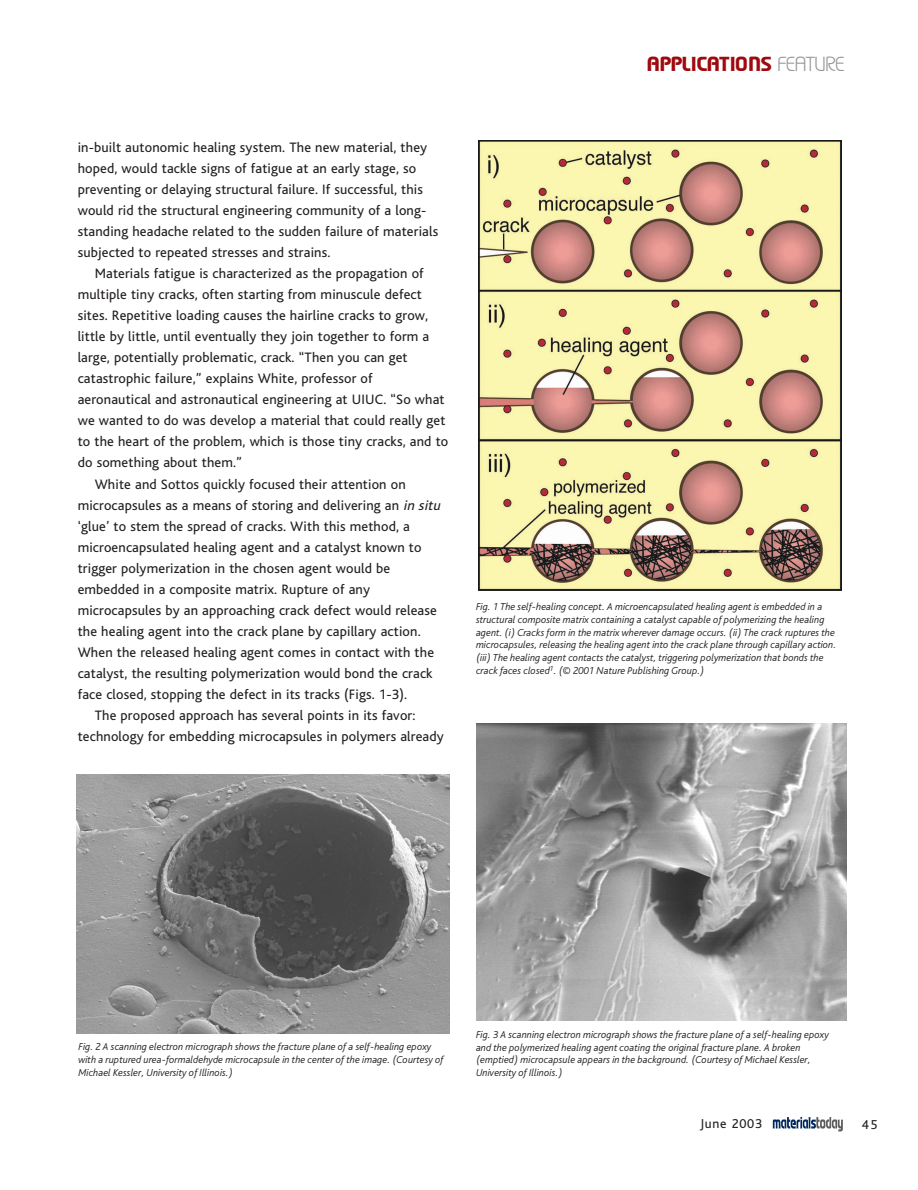
<style>
.page{position:relative;width:918px;height:1190px;background:#fff}
.page>*{position:absolute;margin:0;border:0;box-sizing:border-box;transform-origin:0 0}
.t1{font:700 18px "Prosper Open";letter-spacing:.03em;color:#9e0a0f}
.t2{font:14.25px/21px "Bliss";letter-spacing:.01em;color:#231f20}
.t3{font:13.5px "Bliss";letter-spacing:.05em;color:#231f20}
.t4{font:italic 300 10.5px/12.6px "Bliss";color:#231f20}
.s1{font-family:"Prosper";font-weight:300;color:#949698}
.s2{font-style:italic}
</style>
<div class="page">
<svg style="left:773px;top:1117px;width:70px;height:14px"></svg>
<img style="left:478px;top:141px;width:364px;height:449px">
<img style="left:77px;top:774px;width:372px;height:259px">
<img style="left:476px;top:723px;width:371px;height:298px">
<p class="t1" style="left:648px;top:56px;width:198px">APPLICATIONS <span class="s1">FEATURE</span></p>
<p class="t2" style="left:78px;top:138px;width:362px">in-built autonomic healing system. The new material, they hoped, would tackle signs of fatigue at an early stage, so preventing or delaying structural failure. If successful, this would rid the structural engineering community of a long&shy;standing headache related to the sudden failure of materials subjected to repeated stresses and strains.</p>
<p class="t2" style="left:95px;top:264px;width:331px">Materials fatigue is characterized as the propagation of</p>
<p class="t2" style="left:78px;top:285px;width:346px">multiple tiny cracks, often starting from minuscule defect</p>
<p class="t2" style="left:78px;top:306px;width:352px">sites. Repetitive loading causes the hairline cracks to grow,</p>
<p class="t2" style="left:78px;top:327px;width:353px">little by little, until eventually they join together to form a</p>
<p class="t2" style="left:78px;top:348px;width:332px">large, potentially problematic, crack. “Then you can get</p>
<p class="t2" style="left:78px;top:369px;width:297px">catastrophic failure,” explains White, professor of</p>
<p class="t2" style="left:78px;top:390px;width:368px">aeronautical and astronautical engineering at UIUC. “So what</p>
<p class="t2" style="left:78px;top:411px;width:369px">we wanted to do was develop a material that could really get</p>
<p class="t2" style="left:78px;top:432px;width:372px">to the heart of the problem, which is those tiny cracks, and to</p>
<p class="t2" style="left:78px;top:453px;width:166px">do something about them.”</p>
<p class="t2" style="left:95px;top:474px;width:313px">White and Sottos quickly focused their attention on</p>
<p class="t2" style="left:78px;top:495px;width:367px">microcapsules as a means of storing and delivering an <span class="s2">in situ</span></p>
<p class="t2" style="left:78px;top:516px;width:334px">‘glue’ to stem the spread of cracks. With this method, a</p>
<p class="t2" style="left:78px;top:537px;width:345px">microencapsulated healing agent and a catalyst known to</p>
<p class="t2" style="left:78px;top:558px;width:314px">trigger polymerization in the chosen agent would be</p>
<p class="t2" style="left:78px;top:579px;width:294px">embedded in a composite matrix. Rupture of any</p>
<p class="t2" style="left:78px;top:600px;width:361px">microcapsules by an approaching crack defect would release</p>
<p class="t2" style="left:78px;top:621px;width:344px">the healing agent into the crack plane by capillary action.</p>
<p class="t2" style="left:78px;top:642px;width:358px">When the released healing agent comes in contact with the</p>
<p class="t2" style="left:78px;top:663px;width:356px">catalyst, the resulting polymerization would bond the crack</p>
<p class="t2" style="left:78px;top:684px;width:331px">face closed, stopping the defect in its tracks (Figs. 1-3).</p>
<p class="t2" style="left:95px;top:705px;width:322px">The proposed approach has several points in its favor:</p>
<p class="t2" style="left:78px;top:726px;width:368px">technology for embedding microcapsules in polymers already</p>
<p class="t4" style="left:476px;top:601px;width:362px">Fig. 1 The self-healing concept. A microencapsulated healing agent is embedded in a structural composite matrix containing a catalyst capable of polymerizing the healing agent. (i) Cracks form in the matrix wherever damage occurs. (ii) The crack ruptures the microcapsules, releasing the healing agent into the crack plane through capillary action. (iii) The healing agent contacts the catalyst, triggering polymerization that bonds the crack faces closed<sup>1</sup>. (© 2001 Nature Publishing Group.)</p>
<p class="t4" style="left:78px;top:1041px;width:367px">Fig. 2 A scanning electron micrograph shows the fracture plane of a self-healing epoxy with a ruptured urea-formaldehyde microcapsule in the center of the image. (Courtesy of<br>Michael Kessler, University of Illinois.)</p>
<p class="t4" style="left:476px;top:1029px;width:354px">Fig. 3 A scanning electron micrograph shows the fracture plane of a self-healing epoxy and the polymerized healing agent coating the original fracture plane. A broken (emptied) microcapsule appears in the background. (Courtesy of Michael Kessler, University of Illinois.)</p>
<p class="t3" style="left:700px;top:1118px;width:64px">June 2003</p>
<p class="t3" style="left:862px;top:1119px;width:17px">45</p>
</div>
